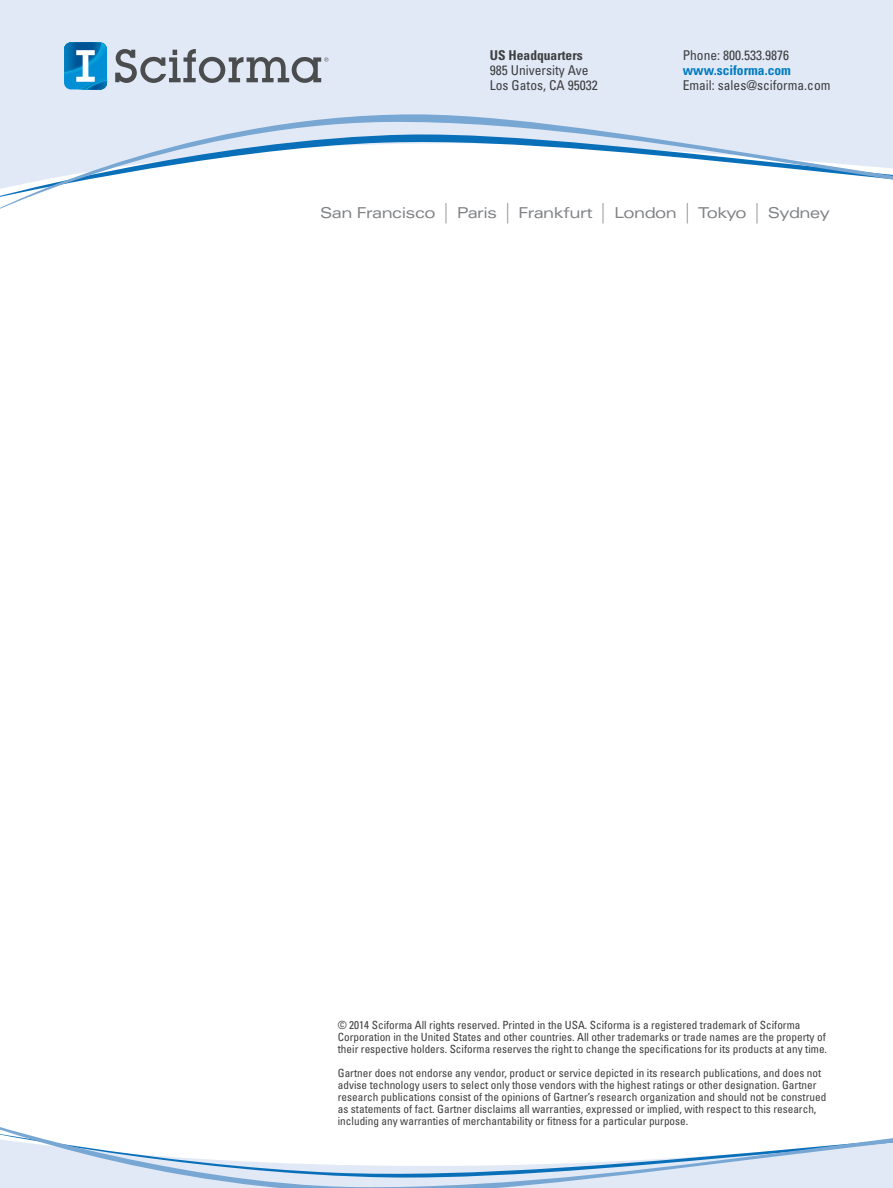
<style>
.page{position:relative;width:893px;height:1188px;background:#fff}
.page>*{position:absolute;margin:0;border:0;box-sizing:border-box;transform-origin:0 0}
.Extended_Grey_10pt{font:expanded 15px "Univers";letter-spacing:-.035em;color:#808285}
.Normal_Tech_9pt{font:condensed 13.5px "Univers";color:#3e3e3f}
.Normal_Tech_9pt-2{font:700 condensed 13.5px "Univers";color:#007ac0}
.Normal_Tech_9pt-3{font:700 condensed 13.5px "Univers";color:#3e3e3f}
.Normal_Tech_7_5pt{font:condensed 11.25px/12px "Univers";color:#3e3e3f}
.s1{font-size:27px}
</style>
<div class="page">
<svg style="left:0;top:1127px;width:893px;height:61px"></svg>
<div style="left:0;top:0;width:893px;height:108px;background:#e1e9f6"></div>
<svg style="left:0;top:108px;width:893px;height:101px"></svg>
<svg style="left:64px;top:43px;width:43px;height:46px;background:#2c94ca"></svg>
<svg style="left:115px;top:49px;width:213px;height:34px;background:#adb3bc"></svg>
<p class="Normal_Tech_9pt-3" style="left:490px;top:47px;width:94px">US Headquarters</p>
<p class="Normal_Tech_9pt" style="left:490px;top:62px;width:100px">985 University Ave</p>
<p class="Normal_Tech_9pt" style="left:490px;top:77px;width:109px">Los Gatos, CA 95032</p>
<p class="Normal_Tech_9pt" style="left:683px;top:47px;width:108px">Phone: 800.533.9876</p>
<p class="Normal_Tech_9pt-2" style="left:683px;top:62px;width:110px">www.sciforma.com</p>
<p class="Normal_Tech_9pt" style="left:683px;top:77px;width:149px">Email: sales@sciforma.com</p>
<p class="Extended_Grey_10pt" style="left:320px;top:204px;width:511px">San Francisco <span class="s1">|</span> Paris <span class="s1">|</span> Frankfurt <span class="s1">|</span> London <span class="s1">|</span> Tokyo <span class="s1">|</span> Sydney</p>
<p class="Normal_Tech_7_5pt" style="left:338px;top:1019px;width:491px">© 2014 Sciforma All rights reserved. Printed in the USA. Sciforma is a registered trademark of Sciforma<br>Corporation in the United States and other countries. All other trademarks or trade names are the property of their respective holders. Sciforma reserves the right to change the specifications for its products at any time.</p>
<p class="Normal_Tech_7_5pt" style="left:338px;top:1067px;width:490px">Gartner does not endorse any vendor, product or service depicted in its research publications, and does not advise technology users to select only those vendors with the highest ratings or other designation. Gartner research publications consist of the opinions of Gartner’s research organization and should not be construed as statements of fact. Gartner disclaims all warranties, expressed or implied, with respect to this research, including any warranties of merchantability or fitness for a particular purpose.</p>
</div>
